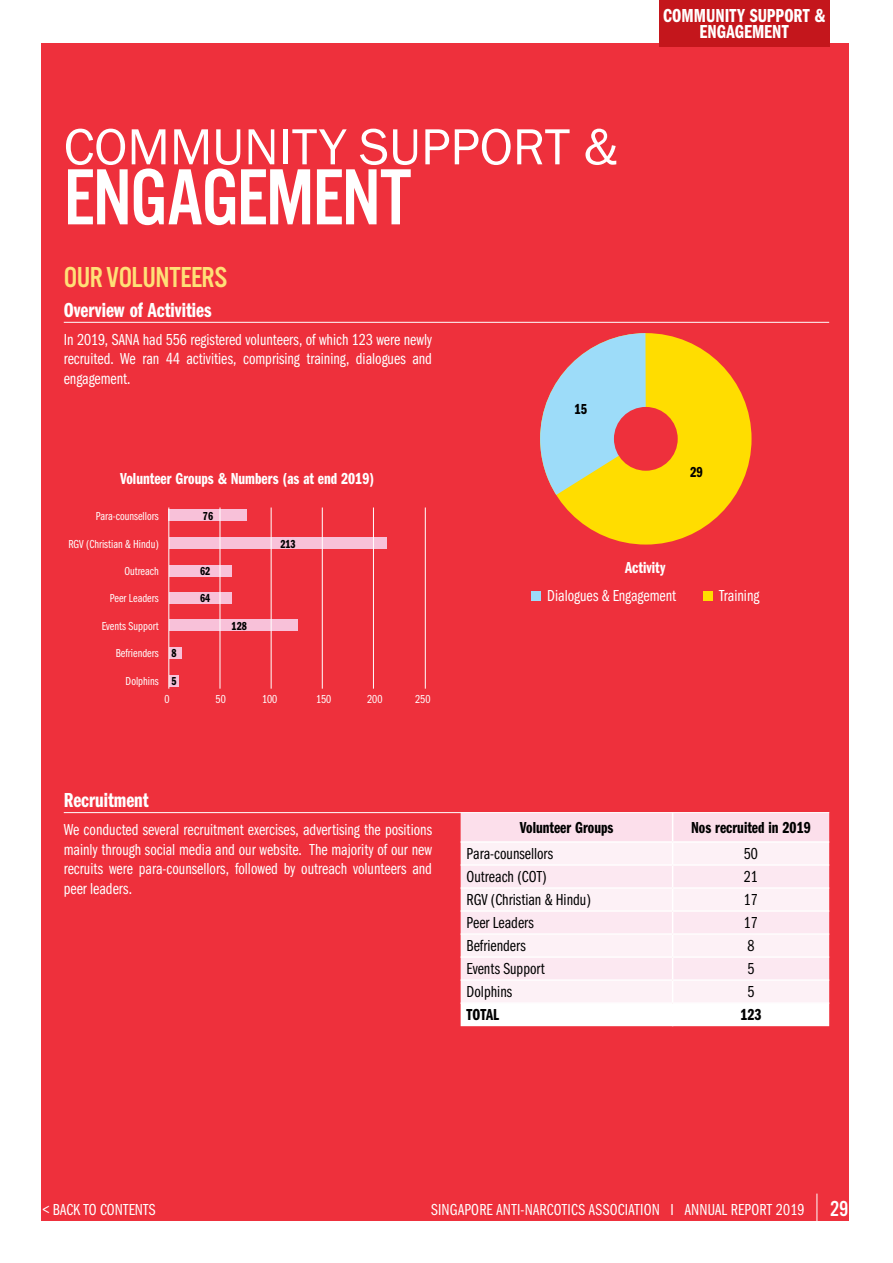
<style>
.page{position:relative;width:893px;height:1263px;background:#fff}
.page>*{position:absolute;margin:0;border:0;box-sizing:border-box;transform-origin:0 0}
.t1{font:82.5px "Alternate Got No 3 D";letter-spacing:-.02em;color:#fff}
.t2{font:52.5px "Franklin Gothic";color:#fff}
.t3{font:30px "Alternate Got No 3 D";letter-spacing:-.02em;color:#ffe077}
.t4{font:21px "Franklin Gothic URW Com Dem";color:#fff}
.t5{font:19.5px/16.5px "Franklin Gothic URW Com Dem";color:#fff;text-align:center}
.t6{font:16.5px/19.5px "Franklin Gothic URW Com Boo";color:#fff;text-align:justify}
.t7{font:16.5px "Franklin Gothic URW Com Boo";color:#000}
.t8{font:16.5px "Franklin Gothic URW Com Dem";color:#fff}
.t9{font:16.5px "Franklin Gothic URW Com Dem";color:#000}
.t10{font:15px "Franklin Gothic URW Com Dem";color:#000}
.t11{font:12px "Franklin Gothic URW Com Boo";color:#fff}
.t12{font:12px "Franklin Gothic URW Com Dem";color:#000}
.s1{font-family:"Alternate Got No 3 D";font-size:22.5px}
</style>
<div class="page">
<div style="left:41px;top:43px;width:808px;height:1177px;background:#ee303c"></div>
<svg style="left:461px;top:813px;width:368px;height:213px;background:#fceef4"></svg>
<hr style="left:64px;top:322px;width:765px;height:1px;background:#fff">
<hr style="left:64px;top:812px;width:765px;height:1px;background:#fff">
<div style="left:169px;top:509px;width:78px;height:12px;background:#f8c1d9"></div>
<div style="left:169px;top:537px;width:218px;height:12px;background:#f8c1d9"></div>
<div style="left:169px;top:565px;width:63px;height:12px;background:#f8c1d9"></div>
<div style="left:169px;top:592px;width:63px;height:12px;background:#f8c1d9"></div>
<div style="left:169px;top:619px;width:129px;height:12px;background:#f8c1d9"></div>
<div style="left:169px;top:647px;width:13px;height:12px;background:#f8c1d9"></div>
<div style="left:169px;top:675px;width:10px;height:12px;background:#f8c1d9"></div>
<hr style="left:168px;top:507px;width:1px;height:182px;background:#fff">
<hr style="left:220px;top:507px;width:1px;height:182px;background:#fff">
<hr style="left:271px;top:507px;width:1px;height:182px;background:#fff">
<hr style="left:322px;top:507px;width:1px;height:182px;background:#fff">
<hr style="left:373px;top:507px;width:1px;height:182px;background:#fff">
<hr style="left:425px;top:507px;width:1px;height:182px;background:#fff">
<div style="left:531px;top:591px;width:10px;height:10px;background:#9ddcf9"></div>
<div style="left:703px;top:591px;width:9px;height:10px;background:#fd0"></div>
<div style="left:540px;top:333px;width:211px;height:211px;background:#fd0;border-radius:50%"></div>
<svg style="left:540px;top:333px;width:106px;height:162px"></svg>
<div style="left:614px;top:407px;width:64px;height:64px;background:#ee303c;border-radius:50%"></div>
<hr style="left:816px;top:1193px;width:1px;height:34px;background:#fff">
<div style="left:659px;top:0;width:170px;height:47px;background:#c4161c"></div>
<h2 class="t2" style="left:64px;top:114px;width:556px">COMMUNITY SUPPORT &amp;</h2>
<h1 class="t1" style="left:64px;top:153px;width:349px">ENGAGEMENT</h1>
<h3 class="t3" style="left:64px;top:261px;width:165px">OUR VOLUNTEERS</h3>
<p class="t4" style="left:64px;top:298px;width:149px">Overview of Activities</p>
<p class="t6" style="left:64px;top:330px;width:370px">In 2019, SANA had 556 registered volunteers, of which 123 were newly recruited. We ran 44 activities, comprising training, dialogues and engagement.</p>
<p class="t8" style="left:120px;top:469px;width:256px">Volunteer Groups &amp; Numbers (as at end 2019)</p>
<p class="t10" style="left:574px;top:400px;width:14px">15</p>
<p class="t5" style="left:663px;top:7px;width:163px">COMMUNITY SUPPORT &amp;<br>ENGAGEMENT</p>
<p class="t10" style="left:690px;top:464px;width:14px">29</p>
<p class="t11" style="left:96px;top:510px;width:64px">Para-counsellors</p>
<p class="t11" style="left:68px;top:537px;width:92px">RGV (Christian &amp; Hindu)</p>
<p class="t11" style="left:124px;top:564px;width:36px">Outreach</p>
<p class="t11" style="left:110px;top:592px;width:50px">Peer Leaders</p>
<p class="t11" style="left:102px;top:619px;width:58px">Events Support</p>
<p class="t11" style="left:116px;top:647px;width:44px">Befrienders</p>
<p class="t11" style="left:126px;top:674px;width:35px">Dolphins</p>
<p class="t12" style="left:171px;top:646px;width:7px">8</p>
<p class="t12" style="left:171px;top:674px;width:7px">5</p>
<p class="t12" style="left:203px;top:509px;width:12px">76</p>
<p class="t12" style="left:200px;top:564px;width:12px">62</p>
<p class="t12" style="left:200px;top:592px;width:12px">64</p>
<p class="t12" style="left:232px;top:619px;width:17px">128</p>
<p class="t12" style="left:280px;top:537px;width:17px">213</p>
<p class="t11" style="left:165px;top:692px;width:7px">0</p>
<p class="t11" style="left:216px;top:692px;width:12px">50</p>
<p class="t11" style="left:262px;top:692px;width:17px">100</p>
<p class="t11" style="left:316px;top:692px;width:17px">150</p>
<p class="t11" style="left:367px;top:692px;width:17px">200</p>
<p class="t11" style="left:415px;top:692px;width:17px">250</p>
<p class="t8" style="left:625px;top:558px;width:42px">Activity</p>
<p class="t6" style="left:547px;top:586px;width:130px">Dialogues &amp; Engagement</p>
<p class="t6" style="left:719px;top:586px;width:42px">Training</p>
<p class="t4" style="left:64px;top:788px;width:86px">Recruitment</p>
<p class="t6" style="left:64px;top:820px;width:370px">We conducted several recruitment exercises, advertising the positions mainly through social media and our website. The majority of our new recruits were para-counsellors, followed by outreach volunteers and peer leaders.</p>
<p class="t9" style="left:520px;top:818px;width:95px">Volunteer Groups</p>
<p class="t9" style="left:691px;top:818px;width:121px">Nos recruited in 2019</p>
<p class="t7" style="left:467px;top:844px;width:88px">Para-counsellors</p>
<p class="t7" style="left:744px;top:844px;width:16px">50</p>
<p class="t7" style="left:467px;top:867px;width:82px">Outreach (COT)</p>
<p class="t7" style="left:744px;top:867px;width:16px">21</p>
<p class="t7" style="left:467px;top:890px;width:126px">RGV (Christian &amp; Hindu)</p>
<p class="t7" style="left:744px;top:890px;width:16px">17</p>
<p class="t7" style="left:467px;top:914px;width:69px">Peer Leaders</p>
<p class="t7" style="left:744px;top:914px;width:16px">17</p>
<p class="t7" style="left:467px;top:937px;width:61px">Befrienders</p>
<p class="t7" style="left:747px;top:937px;width:9px">8</p>
<p class="t7" style="left:467px;top:960px;width:80px">Events Support</p>
<p class="t7" style="left:747px;top:960px;width:9px">5</p>
<p class="t7" style="left:467px;top:983px;width:47px">Dolphins</p>
<p class="t7" style="left:747px;top:983px;width:9px">5</p>
<p class="t9" style="left:467px;top:1005px;width:34px">TOTAL</p>
<p class="t9" style="left:740px;top:1005px;width:23px">123</p>
<p class="t6" style="left:43px;top:1200px;width:114px">&lt; BACK TO CONTENTS</p>
<p class="t6" style="left:431px;top:1200px;width:419px">SINGAPORE ANTI-NARCOTICS ASSOCIATION I ANNUAL REPORT 2019 <span class="s1">29</span></p>
</div>
